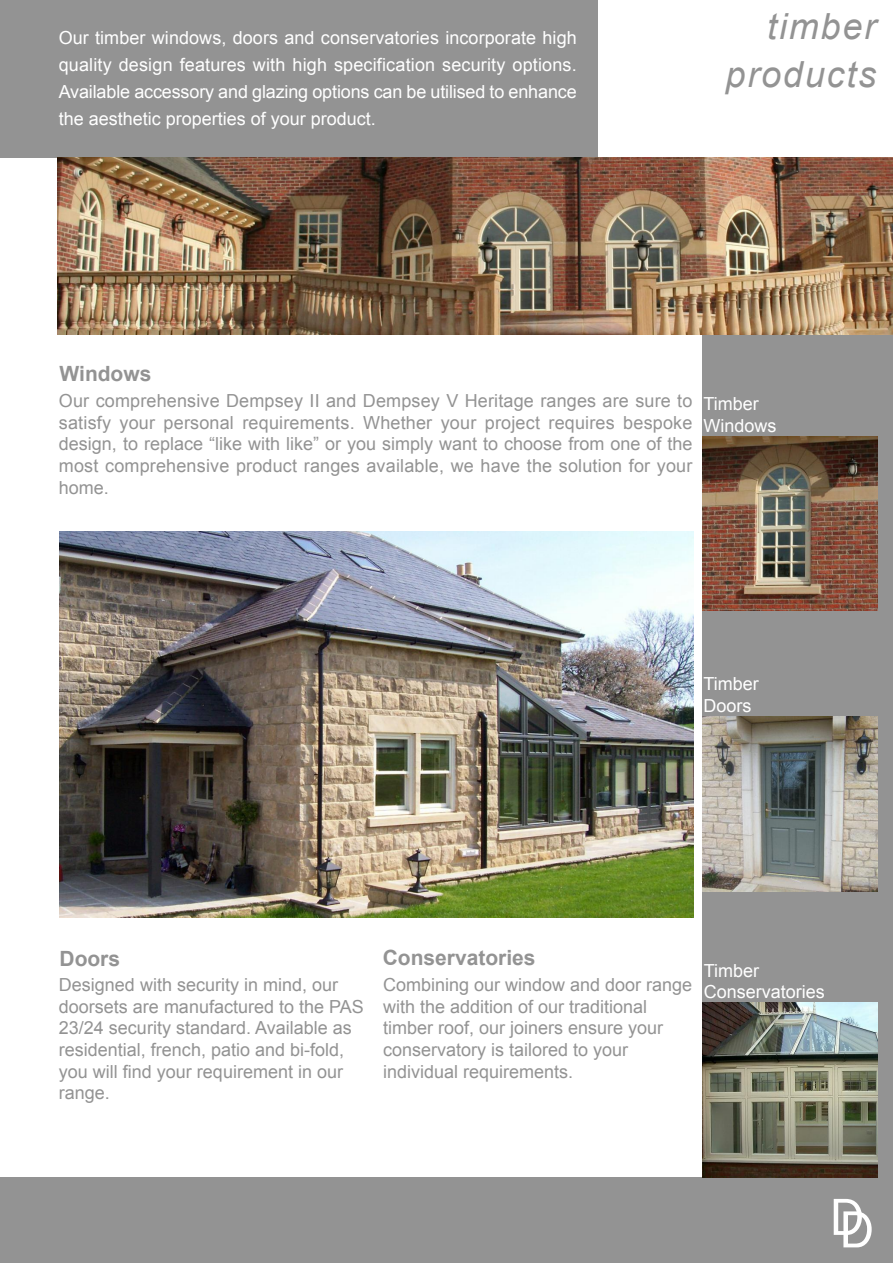
<style>
.page{position:relative;width:893px;height:1263px;background:#fff}
.page>*{position:absolute;margin:0;border:0;box-sizing:border-box;transform-origin:0 0}
.t1{font:54px "Franklin Gothic";color:#fff}
.t2{font:italic 36px/48px "Arial";letter-spacing:.05em;color:#939393;text-align:right}
.t3{font:700 21px "Arial";color:#939393}
.t4{font:18px/21.6px "Arial";color:#939393}
.t5{font:18px/27px "Arial";color:#fff}
</style>
<div class="page">
<div style="left:0;top:0;width:598px;height:157px;background:#939393"></div>
<div style="left:702px;top:334px;width:191px;height:845px;background:#939393"></div>
<div style="left:0;top:1178px;width:893px;height:85px;background:#939393"></div>
<img style="left:703px;top:1003px;width:174px;height:174px">
<img style="left:703px;top:436px;width:174px;height:175px">
<img style="left:703px;top:717px;width:174px;height:175px">
<img style="left:60px;top:531px;width:633px;height:386px">
<img style="left:57px;top:157px;width:836px;height:178px">
<p class="t5" style="left:59px;top:24px;width:520px;text-align:justify">Our timber windows, doors and conservatories incorporate high quality design features with high specification security options.<br>Available accessory and glazing options can be utilised to enhance the aesthetic properties of your product.</p>
<h2 class="t2" style="left:725px;top:2px;width:152px">timber products</h2>
<p class="t3" style="left:60px;top:362px;width:93px">Windows</p>
<p class="t4" style="left:59px;top:390px;width:635px;text-align:justify">Our comprehensive Dempsey II and Dempsey V Heritage ranges are sure to satisfy your personal requirements. Whether your project requires bespoke design, to replace “like with like” or you simply want to choose from one of the most comprehensive product ranges available, we have the solution for your home.</p>
<p class="t5" style="left:703px;top:393px;width:75px;line-height:21.6px">Timber<br>Windows</p>
<p class="t5" style="left:703px;top:673px;width:57px;line-height:21.6px">Timber<br>Doors</p>
<p class="t3" style="left:59px;top:947px;width:62px">Doors</p>
<p class="t3" style="left:383px;top:946px;width:154px">Conservatories</p>
<p class="t4" style="left:59px;top:974px;width:306px">Designed with security in mind, our doorsets are manufactured to the PAS<br>23/24 security standard. Available as residential, french, patio and bi-fold, you will find your requirement in our range.</p>
<p class="t4" style="left:383px;top:974px;width:311px">Combining our window and door range with the addition of our traditional timber roof, our joiners ensure your conservatory is tailored to your individual requirements.</p>
<p class="t5" style="left:704px;top:959px;width:123px;line-height:21.6px">Timber<br>Conservatories</p>
<h1 class="t1" style="left:829px;top:1192px;width:46px">DD</h1>
</div>
